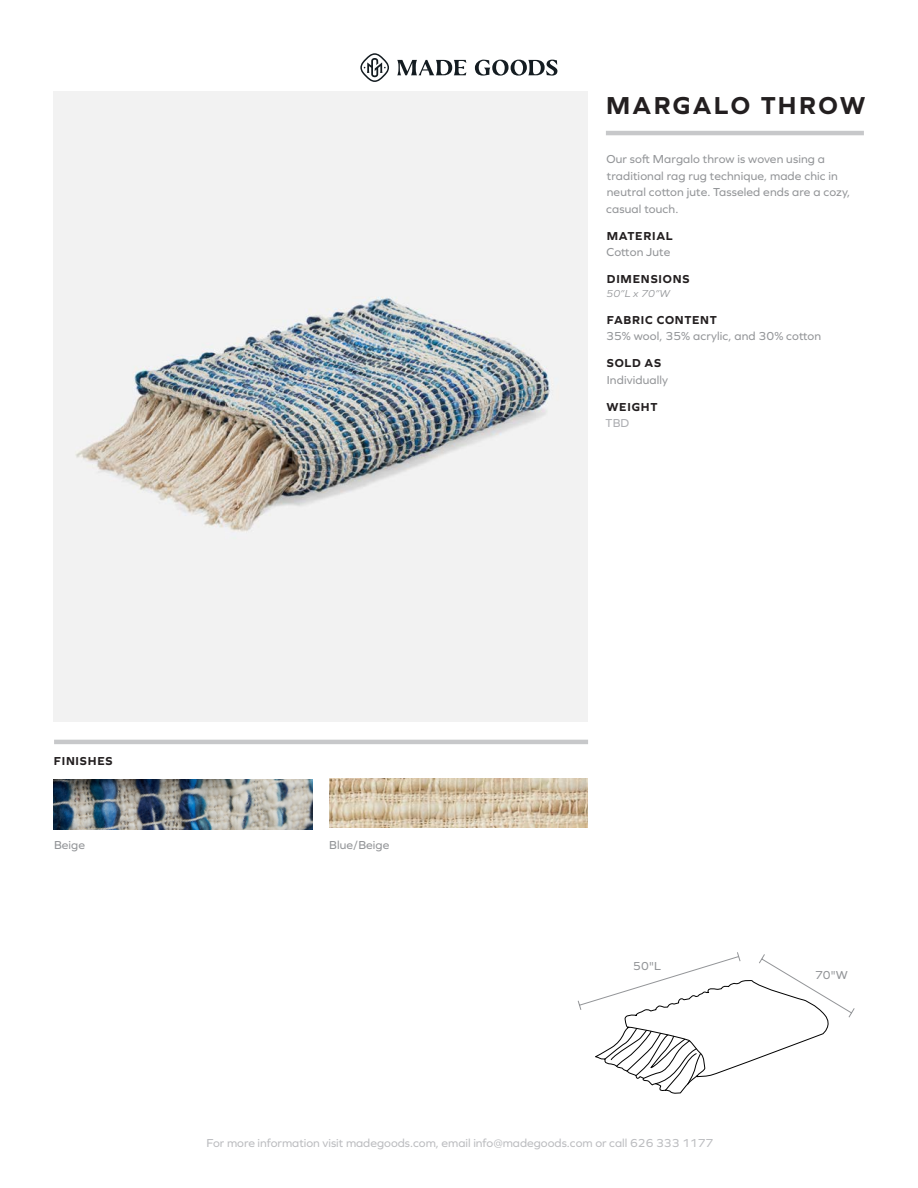
<style>
.page{position:relative;width:918px;height:1188px;background:#fff}
.page>*{position:absolute;margin:0;border:0;box-sizing:border-box;transform-origin:0 0}
.t1{font:700 25.5px "Graphie";letter-spacing:.085em;color:#231f20}
.t2{font:12px/16.5px "Graphie";letter-spacing:.01em;color:#939598}
.t3{font:12px "Graphie";color:#bcbdc0}
.t4{font:700 12px "Graphie";letter-spacing:.065em;color:#231f20}
.t5{font:12px "Graphie";color:#aeafb3}
.t6{font:italic 10.5px "Graphie";color:#939598}
</style>
<div class="page">
<hr style="left:606px;top:131px;width:258px;height:4px;background:#c7c8ca">
<svg style="left:397px;top:60px;width:160px;height:16px"></svg>
<svg style="left:360px;top:53px;width:29px;height:29px"></svg>
<hr style="left:54px;top:740px;width:534px;height:4px;background:#c7c8ca">
<img style="left:54px;top:92px;width:534px;height:629px">
<img style="left:54px;top:780px;width:258px;height:49px">
<img style="left:329px;top:778px;width:259px;height:50px">
<svg style="left:577px;top:952px;width:278px;height:142px"></svg>
<h1 class="t1" style="left:606px;top:90px;width:261px">MARGALO THROW</h1>
<p class="t4" style="left:54px;top:754px;width:60px">FINISHES</p>
<p class="t2" style="left:54px;top:837px;width:33px">Beige</p>
<p class="t2" style="left:329px;top:837px;width:62px">Blue/Beige</p>
<p class="t2" style="left:606px;top:151px;width:245px">Our soft Margalo throw is woven using a traditional rag rug technique, made chic in neutral cotton jute. Tasseled ends are a cozy, casual touch.</p>
<p class="t4" style="left:607px;top:229px;width:67px">MATERIAL</p>
<p class="t2" style="left:607px;top:244px;width:65px">Cotton Jute</p>
<p class="t4" style="left:607px;top:272px;width:84px">DIMENSIONS</p>
<p class="t6" style="left:606px;top:287px;width:65px">50”L x 70”W</p>
<p class="t4" style="left:607px;top:313px;width:111px">FABRIC CONTENT</p>
<p class="t2" style="left:606px;top:328px;width:217px">35% wool, 35% acrylic, and 30% cotton</p>
<p class="t4" style="left:607px;top:356px;width:56px">SOLD AS</p>
<p class="t2" style="left:607px;top:371px;width:63px">Individually</p>
<p class="t4" style="left:607px;top:400px;width:52px">WEIGHT</p>
<p class="t5" style="left:606px;top:416px;width:25px">TBD</p>
<p class="t2" style="left:633px;top:958px;width:29px">50"L</p>
<p class="t2" style="left:815px;top:966px;width:34px">70"W</p>
<p class="t3" style="left:206px;top:1136px;width:508px">For more information visit madegoods.com, email info@madegoods.com or call 626 333 1177</p>
</div>
